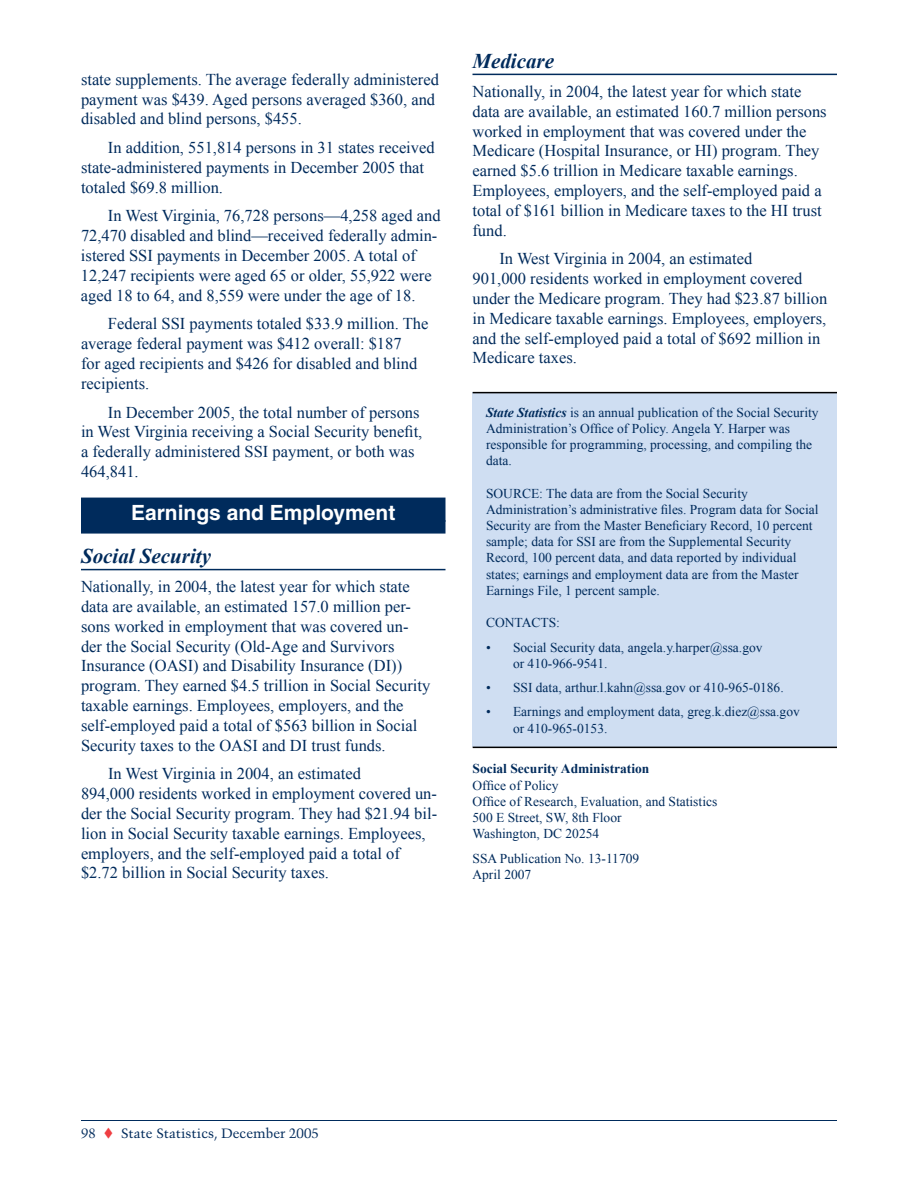
<style>
.page{position:relative;width:918px;height:1188px;background:#fff}
.page>*{position:absolute;margin:0;border:0;box-sizing:border-box;transform-origin:0 0}
.t1{font:italic 700 21px "Times New Roman";color:#002b5c}
.t2{font:700 21px "Helvetica";color:#fff}
.t3{font:16.5px/19.8px "Times New Roman";color:#002b5c}
.t4{font:13.5px/16.2px "Times New Roman";color:#002b5c}
.t5{font:13.5px "Trump Mediaeval";color:#002b5c}
.t6{font:700 13.5px "Times New Roman";color:#002b5c}
.s1{font-weight:700;font-style:italic}
.s2{color:#ef3e42}
</style>
<div class="page">
<hr style="left:81px;top:1120px;width:756px;height:1px;background:#002b5c">
<div style="left:81px;top:498px;width:365px;height:24px;background:#002b5c"></div>
<div style="left:81px;top:520px;width:365px;height:14px;background:#002b5c"></div>
<hr style="left:81px;top:569px;width:365px;height:1px;background:#002b5c">
<hr style="left:472px;top:74px;width:365px;height:1px;background:#002b5c">
<div style="left:472px;top:393px;width:365px;height:354px;background:#cfdef2"></div>
<hr style="left:473px;top:747px;width:364px;height:1px;background:#000">
<hr style="left:473px;top:392px;width:364px;height:1px;background:#000">
<p class="t3" style="left:81px;top:69px;width:360px">state supplements. The average federally administered payment was $439. Aged persons averaged $360, and disabled and blind persons, $455.</p>
<p class="t3" style="left:81px;top:137px;width:355px;text-indent:27px">In addition, 551,814 persons in 31 states received state-administered payments in December 2005 that totaled $69.8 million.</p>
<p class="t3" style="left:81px;top:206px;width:361px;text-indent:27px">In West Virginia, 76,728 persons—4,258 aged and 72,470 disabled and blind—received federally admin&shy;istered SSI payments in December 2005. A total of 12,247 recipients were aged 65 or older, 55,922 were aged 18 to 64, and 8,559 were under the age of 18.</p>
<p class="t3" style="left:81px;top:314px;width:349px;text-indent:27px">Federal SSI payments totaled $33.9 million. The average federal payment was $412 overall: $187<br>for aged recipients and $426 for disabled and blind recipients.</p>
<p class="t3" style="left:81px;top:402px;width:343px;text-indent:27px">In December 2005, the total number of persons in West Virginia receiving a Social Security benefit, a federally administered SSI payment, or both was 464,841.</p>
<p class="t2" style="left:131px;top:500px;width:266px">Earnings and Employment</p>
<p class="t1" style="left:81px;top:542px;width:132px">Social Security</p>
<p class="t3" style="left:81px;top:577px;width:351px">Nationally, in 2004, the latest year for which state data are available, an estimated 157.0 million per&shy;sons worked in employment that was covered un&shy;der the Social Security (Old-Age and Survivors Insurance (OASI) and Disability Insurance (DI)) program. They earned $4.5 trillion in Social Security taxable earnings. Employees, employers, and the self-employed paid a total of $563 billion in Social Security taxes to the OASI and DI trust funds.</p>
<p class="t3" style="left:81px;top:764px;width:358px;text-indent:27px">In West Virginia in 2004, an estimated<br>894,000 residents worked in employment covered un&shy;der the Social Security program. They had $21.94 bil&shy;lion in Social Security taxable earnings. Employees, employers, and the self-employed paid a total of $2.72 billion in Social Security taxes.</p>
<p class="t1" style="left:472px;top:47px;width:83px">Medicare</p>
<p class="t3" style="left:472px;top:81px;width:356px">Nationally, in 2004, the latest year for which state data are available, an estimated 160.7 million persons worked in employment that was covered under the Medicare (Hospital Insurance, or HI) program. They earned $5.6 trillion in Medicare taxable earnings.<br>Employees, employers, and the self-employed paid a total of $161 billion in Medicare taxes to the HI trust fund.</p>
<p class="t3" style="left:472px;top:249px;width:356px;text-indent:27px">In West Virginia in 2004, an estimated<br>901,000 residents worked in employment covered under the Medicare program. They had $23.87 billion in Medicare taxable earnings. Employees, employers, and the self-employed paid a total of $692 million in Medicare taxes.</p>
<p class="t4" style="left:486px;top:404px;width:334px"><span class="s1">State Statistics</span> is an annual publication of the Social Security Administration’s Office of Policy. Angela Y. Harper was responsible for programming, processing, and compiling the data.</p>
<p class="t4" style="left:486px;top:485px;width:334px">SOURCE: The data are from the Social Security Administration’s administrative files. Program data for Social Security are from the Master Beneficiary Record, 10 percent sample; data for SSI are from the Supplemental Security Record, 100 percent data, and data reported by individual states; earnings and employment data are from the Master Earnings File, 1 percent sample.</p>
<p class="t4" style="left:513px;top:610px;width:251px;line-height:24.3px;text-indent:-27px">CONTACTS:<br>Social Security data, angela.y.harper@ssa.gov</p>
<p class="t4" style="left:513px;top:651px;width:288px;line-height:24.3px">or 410-966-9541.<br>SSI data, arthur.l.kahn@ssa.gov or 410-965-0186.<br>Earnings and employment data, greg.k.diez@ssa.gov</p>
<p class="t4" style="left:513px;top:720px;width:96px">or 410-965-0153.</p>
<p class="t4" style="left:486px;top:639px;width:6px">•</p>
<p class="t4" style="left:486px;top:675px;width:6px;line-height:24.3px">• •</p>
<p class="t6" style="left:472px;top:760px;width:178px">Social Security Administration</p>
<p class="t4" style="left:472px;top:777px;width:246px">Office of Policy<br>Office of Research, Evaluation, and Statistics<br>500 E Street, SW, 8th Floor<br>Washington, DC 20254</p>
<p class="t4" style="left:472px;top:850px;width:168px">SSA Publication No. 13-11709<br>April 2007</p>
<p class="t5" style="left:81px;top:1125px;width:240px">98 <span class="s2">▼</span> State Statistics, December 2005</p>
</div>
